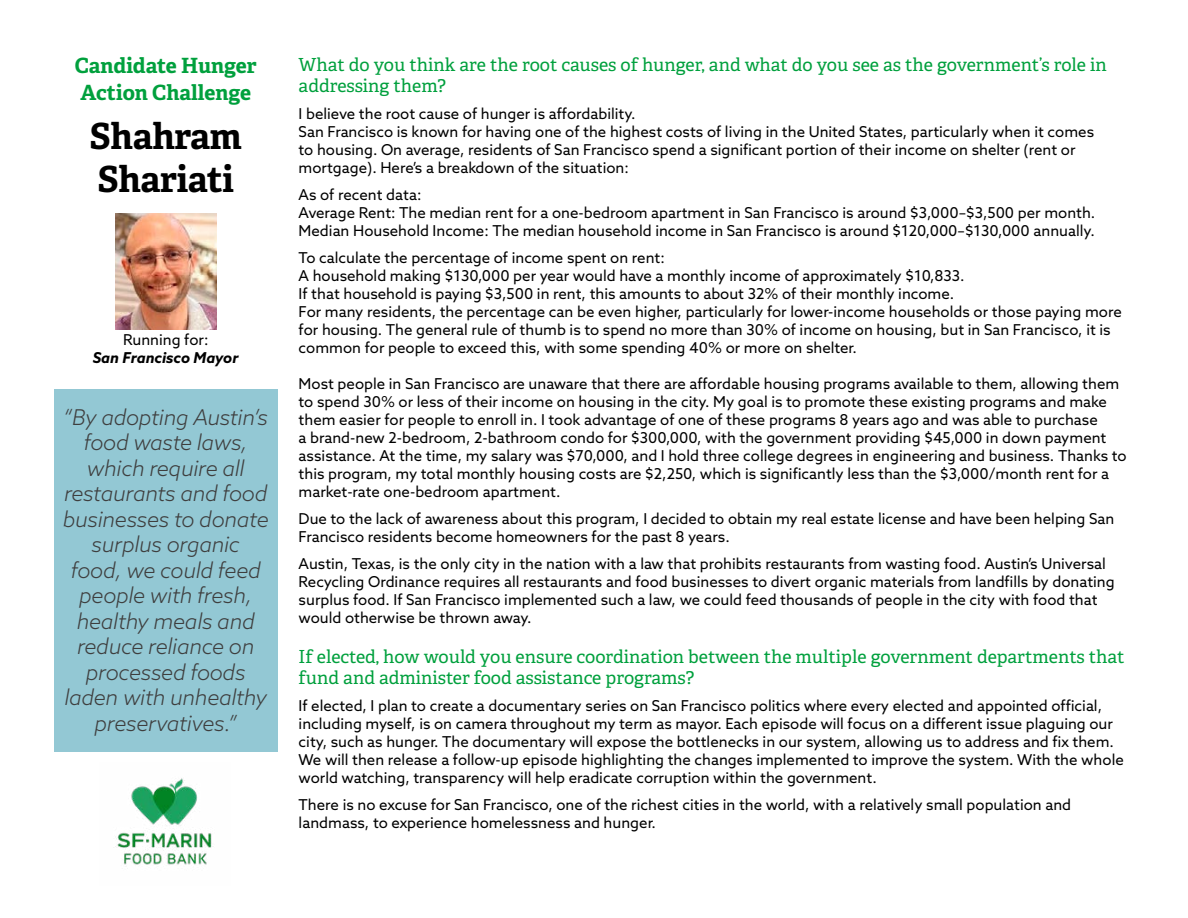
<style>
.page{position:relative;width:1188px;height:918px;background:#fff}
.page>*{position:absolute;margin:0;border:0;box-sizing:border-box;transform-origin:0 0}
.t1{font:700 36px/43.5px "Adelle";letter-spacing:-.01em;color:#000}
.t2{font:italic 300 21.75px/25.5px "Azo Sans";letter-spacing:-.015em;color:#3e3e3e;text-align:center}
.t3{font:700 21px/27px "Adelle";color:#00a03d}
.t4{font:18px/21px "Adelle";color:#00a03d}
.t5{font:15px/18px "Azo Sans";color:#000}
.t6{font:italic 700 15px "Azo Sans";color:#000}
</style>
<div class="page">
<img style="left:115px;top:778px;width:97px;height:87px">
<div style="left:54px;top:390px;width:224px;height:362px;background:#93c8d4"></div>
<img style="left:115px;top:214px;width:101px;height:115px">
<h3 class="t3" style="left:75px;top:52px;width:184px">Candidate Hunger<br>Action Challenge</h3>
<p class="t4" style="left:299px;top:54px;width:810px">What do you think are the root causes of hunger, and what do you see as the government’s role in addressing them?</p>
<p class="t5" style="left:299px;top:104px;width:797px">I believe the root cause of hunger is affordability.<br>San Francisco is known for having one of the highest costs of living in the United States, particularly when it comes to housing. On average, residents of San Francisco spend a significant portion of their income on shelter (rent or mortgage). Here’s a breakdown of the situation:</p>
<p class="t5" style="left:299px;top:185px;width:798px">As of recent data:<br>Average Rent: The median rent for a one-bedroom apartment in San Francisco is around $3,000–$3,500 per month.<br>Median Household Income: The median household income in San Francisco is around $120,000–$130,000 annually.</p>
<p class="t5" style="left:299px;top:248px;width:825px">To calculate the percentage of income spent on rent:<br>A household making $130,000 per year would have a monthly income of approximately $10,833.<br>If that household is paying $3,500 in rent, this amounts to about 32% of their monthly income.<br>For many residents, the percentage can be even higher, particularly for lower-income households or those paying more for housing. The general rule of thumb is to spend no more than 30% of income on housing, but in San Francisco, it is common for people to exceed this, with some spending 40% or more on shelter.</p>
<p class="t5" style="left:299px;top:374px;width:830px">Most people in San Francisco are unaware that there are affordable housing programs available to them, allowing them to spend 30% or less of their income on housing in the city. My goal is to promote these existing programs and make them easier for people to enroll in. I took advantage of one of these programs 8 years ago and was able to purchase<br>a brand-new 2-bedroom, 2-bathroom condo for $300,000, with the government providing $45,000 in down payment assistance. At the time, my salary was $70,000, and I hold three college degrees in engineering and business. Thanks to this program, my total monthly housing costs are $2,250, which is significantly less than the $3,000/month rent for a market-rate one-bedroom apartment.</p>
<p class="t5" style="left:299px;top:509px;width:817px">Due to the lack of awareness about this program, I decided to obtain my real estate license and have been helping San<br>Francisco residents become homeowners for the past 8 years.</p>
<p class="t5" style="left:299px;top:554px;width:818px">Austin, Texas, is the only city in the nation with a law that prohibits restaurants from wasting food. Austin’s Universal Recycling Ordinance requires all restaurants and food businesses to divert organic materials from landfills by donating surplus food. If San Francisco implemented such a law, we could feed thousands of people in the city with food that would otherwise be thrown away.</p>
<p class="t4" style="left:299px;top:646px;width:827px">If elected, how would you ensure coordination between the multiple government departments that fund and administer food assistance programs?</p>
<p class="t5" style="left:299px;top:697px;width:827px">If elected, I plan to create a documentary series on San Francisco politics where every elected and appointed official, including myself, is on camera throughout my term as mayor. Each episode will focus on a different issue plaguing our city, such as hunger. The documentary will expose the bottlenecks in our system, allowing us to address and fix them.<br>We will then release a follow-up episode highlighting the changes implemented to improve the system. With the whole world watching, transparency will help eradicate corruption within the government.</p>
<p class="t5" style="left:299px;top:796px;width:774px">There is no excuse for San Francisco, one of the richest cities in the world, with a relatively small population and landmass, to experience homelessness and hunger.</p>
<h1 class="t1" style="left:90px;top:114px;width:154px">Shahram<br>Shariati</h1>
<p class="t5" style="left:123px;top:331px;width:87px">Running for:</p>
<p class="t6" style="left:93px;top:348px;width:147px">San Francisco Mayor</p>
<p class="t2" style="left:63px;top:404px;width:208px">“By adopting Austin’s food waste laws, which require all restaurants and food businesses to donate surplus organic<br>food, we could feed people with fresh, healthy meals and reduce reliance on processed foods laden with unhealthy preservatives.”</p>
</div>
